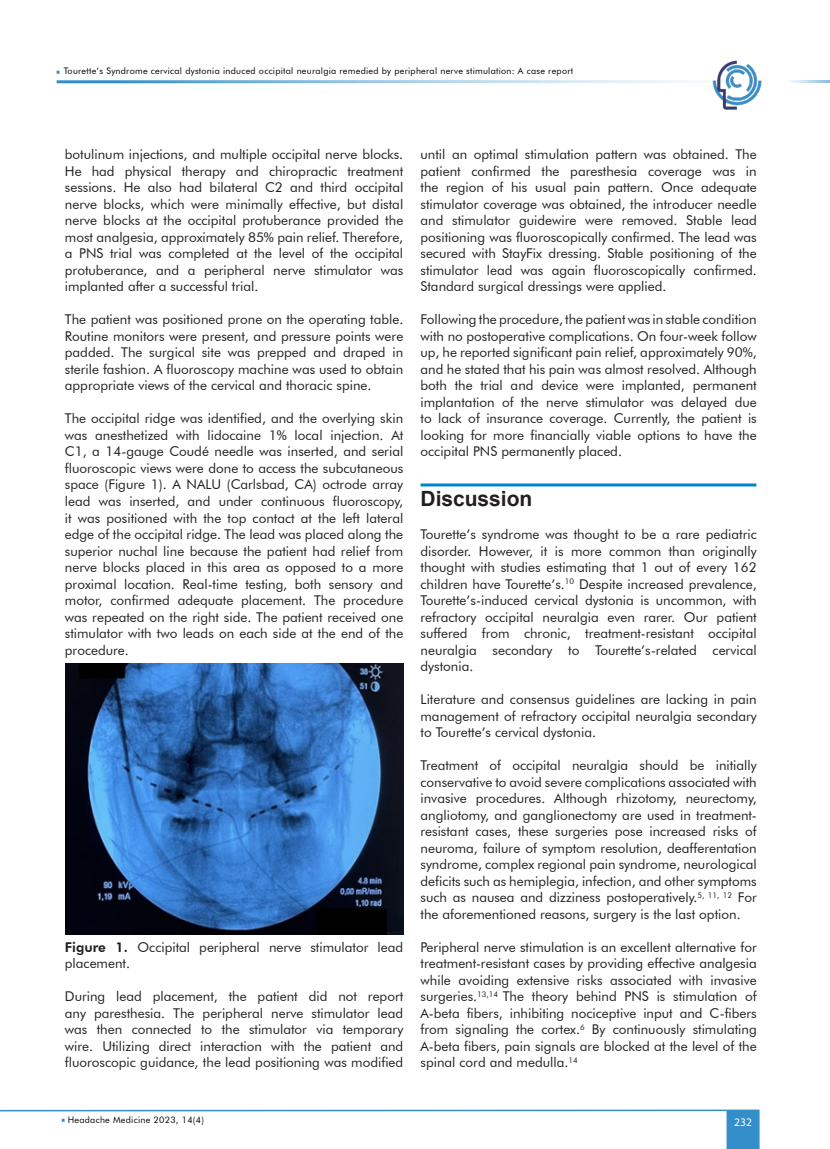
<style>
.page{position:relative;width:830px;height:1149px;background:#fff}
.page>*{position:absolute;margin:0;border:0;box-sizing:border-box;transform-origin:0 0}
.t1{font:700 21px "Arial";color:#231f20}
.t2{font:13.5px/16.5px "Futura BT";color:#231f20;text-align:justify}
.t3{font:11.55px "Myriad Pro";color:#fff}
.t4{font:9px "Futura BT";letter-spacing:.03em;color:#000}
.t5{font:9px "Futura BT";letter-spacing:.03em;color:#040503}
.s1{font-weight:800}
</style>
<div class="page">
<hr style="left:57px;top:80px;width:772px;height:3px;background:#338eca">
<svg style="left:726px;top:1109px;width:33px;height:39px"></svg>
<hr style="left:0;top:1109px;width:726px;height:1px;background:#338eca">
<img style="left:65px;top:663px;width:338px;height:270px">
<hr style="left:420px;top:483px;width:336px;height:3px;background:#0085cb">
<img style="left:712px;top:60px;width:49px;height:50px">
<p class="t4" style="left:64px;top:65px;width:510px">Tourette’s Syndrome cervical dystonia induced occipital neuralgia remedied by peripheral nerve stimulation: A case report</p>
<p class="t2" style="left:65px;top:146px;width:340px">botulinum injections, and multiple occipital nerve blocks.<br>He had physical therapy and chiropractic treatment sessions. He also had bilateral C2 and third occipital nerve blocks, which were minimally effective, but distal nerve blocks at the occipital protuberance provided the most analgesia, approximately 85% pain relief. Therefore, a PNS trial was completed at the level of the occipital protuberance, and a peripheral nerve stimulator was implanted after a successful trial.</p>
<p class="t2" style="left:65px;top:311px;width:340px">The patient was positioned prone on the operating table.<br>Routine monitors were present, and pressure points were padded. The surgical site was prepped and draped in sterile fashion. A fluoroscopy machine was used to obtain appropriate views of the cervical and thoracic spine.</p>
<p class="t2" style="left:65px;top:410px;width:340px">The occipital ridge was identified, and the overlying skin was anesthetized with lidocaine 1% local injection. At C1, a 14-gauge Coudé needle was inserted, and serial fluoroscopic views were done to access the subcutaneous space (Figure 1). A NALU (Carlsbad, CA) octrode array lead was inserted, and under continuous fluoroscopy, it was positioned with the top contact at the left lateral edge of the occipital ridge. The lead was placed along the superior nuchal line because the patient had relief from nerve blocks placed in this area as opposed to a more proximal location. Real-time testing, both sensory and motor, confirmed adequate placement. The procedure was repeated on the right side. The patient received one stimulator with two leads on each side at the end of the procedure.</p>
<p class="t2" style="left:65px;top:938px;width:340px"><span class="s1">Figure 1.</span> Occipital peripheral nerve stimulator lead placement.</p>
<p class="t2" style="left:65px;top:987px;width:340px">During lead placement, the patient did not report any paresthesia. The peripheral nerve stimulator lead was then connected to the stimulator via temporary wire. Utilizing direct interaction with the patient and fluoroscopic guidance, the lead positioning was modified</p>
<p class="t2" style="left:420px;top:146px;width:337px">until an optimal stimulation pattern was obtained. The patient confirmed the paresthesia coverage was in the region of his usual pain pattern. Once adequate stimulator coverage was obtained, the introducer needle and stimulator guidewire were removed. Stable lead positioning was fluoroscopically confirmed. The lead was secured with StayFix dressing. Stable positioning of the stimulator lead was again fluoroscopically confirmed.<br>Standard surgical dressings were applied.</p>
<p class="t2" style="left:420px;top:311px;width:337px">Following the procedure, the patient was in stable condition with no postoperative complications. On four-week follow up, he reported significant pain relief, approximately 90%, and he stated that his pain was almost resolved. Although both the trial and device were implanted, permanent implantation of the nerve stimulator was delayed due to lack of insurance coverage. Currently, the patient is looking for more financially viable options to have the occipital PNS permanently placed.</p>
<p class="t1" style="left:420px;top:483px;width:113px">Discussion</p>
<p class="t2" style="left:420px;top:525px;width:337px">Tourette’s syndrome was thought to be a rare pediatric disorder. However, it is more common than originally thought with studies estimating that 1 out of every 162 children have Tourette’s.<sup>10</sup> Despite increased prevalence, Tourette’s-induced cervical dystonia is uncommon, with refractory occipital neuralgia even rarer. Our patient suffered from chronic, treatment-resistant occipital neuralgia secondary to Tourette’s-related cervical dystonia.</p>
<p class="t2" style="left:420px;top:690px;width:337px">Literature and consensus guidelines are lacking in pain management of refractory occipital neuralgia secondary to Tourette’s cervical dystonia.</p>
<p class="t2" style="left:420px;top:756px;width:337px">Treatment of occipital neuralgia should be initially conservative to avoid severe complications associated with invasive procedures. Although rhizotomy, neurectomy, angliotomy, and ganglionectomy are used in treatment&shy;resistant cases, these surgeries pose increased risks of neuroma, failure of symptom resolution, deafferentation syndrome, complex regional pain syndrome, neurological deficits such as hemiplegia, infection, and other symptoms such as nausea and dizziness postoperatively.<sup>5,</sup> <sup>11,</sup> <sup>12</sup> For the aforementioned reasons, surgery is the last option.</p>
<p class="t2" style="left:420px;top:938px;width:337px">Peripheral nerve stimulation is an excellent alternative for treatment-resistant cases by providing effective analgesia while avoiding extensive risks associated with invasive surgeries.<sup>13,14</sup> The theory behind PNS is stimulation of A-beta fibers, inhibiting nociceptive input and C-fibers from signaling the cortex.<sup>6</sup> By continuously stimulating A-beta fibers, pain signals are blocked at the level of the spinal cord and medulla.<sup>14</sup></p>
<p class="t5" style="left:68px;top:1114px;width:138px">Headache Medicine 2023, 14(4)</p>
<p class="t3" style="left:733px;top:1114px;width:19px">232</p>
</div>
